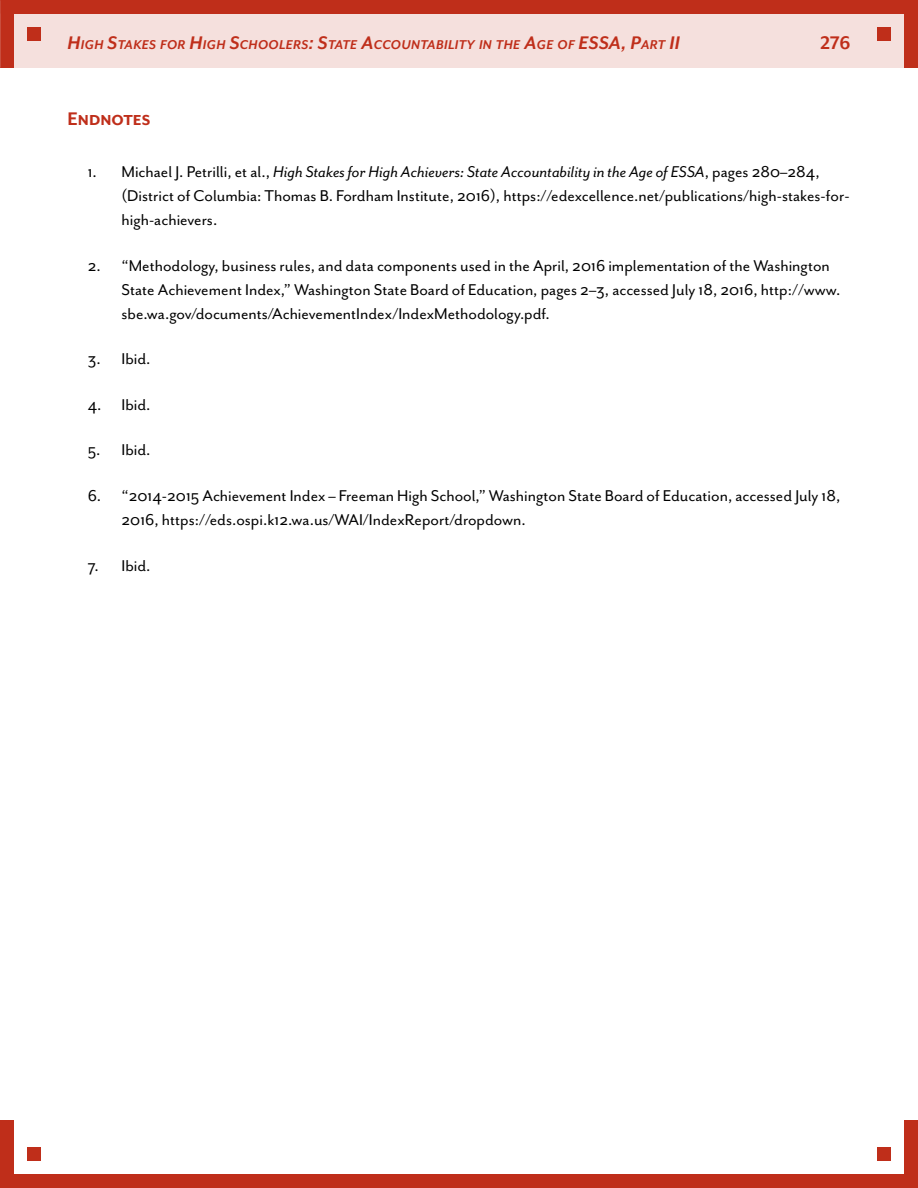
<style>
.page{position:relative;width:918px;height:1188px;background:#fff}
.page>*{position:absolute;margin:0;border:0;box-sizing:border-box;transform-origin:0 0}
.t1{font:700 21px "Mr Eaves XL Mod OT";color:#bf2e1a}
.t2{font:18px/24px "Mr Eaves San OT";color:#000}
.t3{font:italic 700 14.7px "Mr Eaves XL Mod OT";letter-spacing:.03em;color:#bf2e1a}
.s1{font-size:21px}
.s2{font-style:italic}
</style>
<div class="page">
<div style="left:0;top:0;width:918px;height:68px;background:#f5e0dd"></div>
<div style="left:0;top:0;width:918px;height:14px;background:#bf2e1a"></div>
<div style="left:0;top:0;width:14px;height:68px;background:#bf2e1a"></div>
<div style="left:904px;top:0;width:14px;height:68px;background:#bf2e1a"></div>
<div style="left:0;top:1174px;width:918px;height:14px;background:#bf2e1a"></div>
<div style="left:0;top:1120px;width:14px;height:68px;background:#bf2e1a"></div>
<div style="left:904px;top:1120px;width:14px;height:68px;background:#bf2e1a"></div>
<div style="left:27px;top:1148px;width:13px;height:13px;background:#bf2e1a"></div>
<div style="left:27px;top:27px;width:13px;height:13px;background:#bf2e1a"></div>
<div style="left:878px;top:27px;width:13px;height:13px;background:#bf2e1a"></div>
<div style="left:878px;top:1148px;width:13px;height:13px;background:#bf2e1a"></div>
<p class="t3" style="left:68px;top:37px;width:609px"><span class="s1">H</span>IGH <span class="s1">S</span>TAKES FOR <span class="s1">H</span>IGH <span class="s1">S</span>CHOOLERS<span class="s1">: S</span>TATE <span class="s1">A</span>CCOUNTABILITY IN THE <span class="s1">A</span>GE OF <span class="s1">ESSA, P</span>ART <span class="s1">II</span></p>
<p class="t1" style="left:821px;top:32px;width:31px">276</p>
<p class="t1" style="left:68px;top:108px;width:84px">Endnotes</p>
<p class="t2" style="left:122px;top:160px;width:730px;text-indent:-34px">1. Michael J. Petrilli, et al., <span class="s2">High Stakes for High Achievers: State Accountability in the Age of ESSA</span>, pages 280–284, (District of Columbia: Thomas B. Fordham Institute, 2016), https://edexcellence.net/publications/high-stakes-for&shy;high-achievers.</p>
<p class="t2" style="left:122px;top:254px;width:720px;text-indent:-34px">2. “Methodology, business rules, and data components used in the April, 2016 implementation of the Washington<br>State Achievement Index,” Washington State Board of Education, pages 2–3, accessed July 18, 2016, http://www. sbe.wa.gov/documents/AchievementIndex/IndexMethodology.pdf.</p>
<p class="t2" style="left:88px;top:347px;width:64px">3. Ibid.</p>
<p class="t2" style="left:88px;top:393px;width:64px">4. Ibid.</p>
<p class="t2" style="left:88px;top:438px;width:64px">5. Ibid.</p>
<p class="t2" style="left:122px;top:484px;width:720px;text-indent:-34px">6. “2014-2015 Achievement Index – Freeman High School,” Washington State Board of Education, accessed July 18,<br>2016, https://eds.ospi.k12.wa.us/WAI/IndexReport/dropdown.</p>
<p class="t2" style="left:88px;top:554px;width:64px">7. Ibid.</p>
</div>
